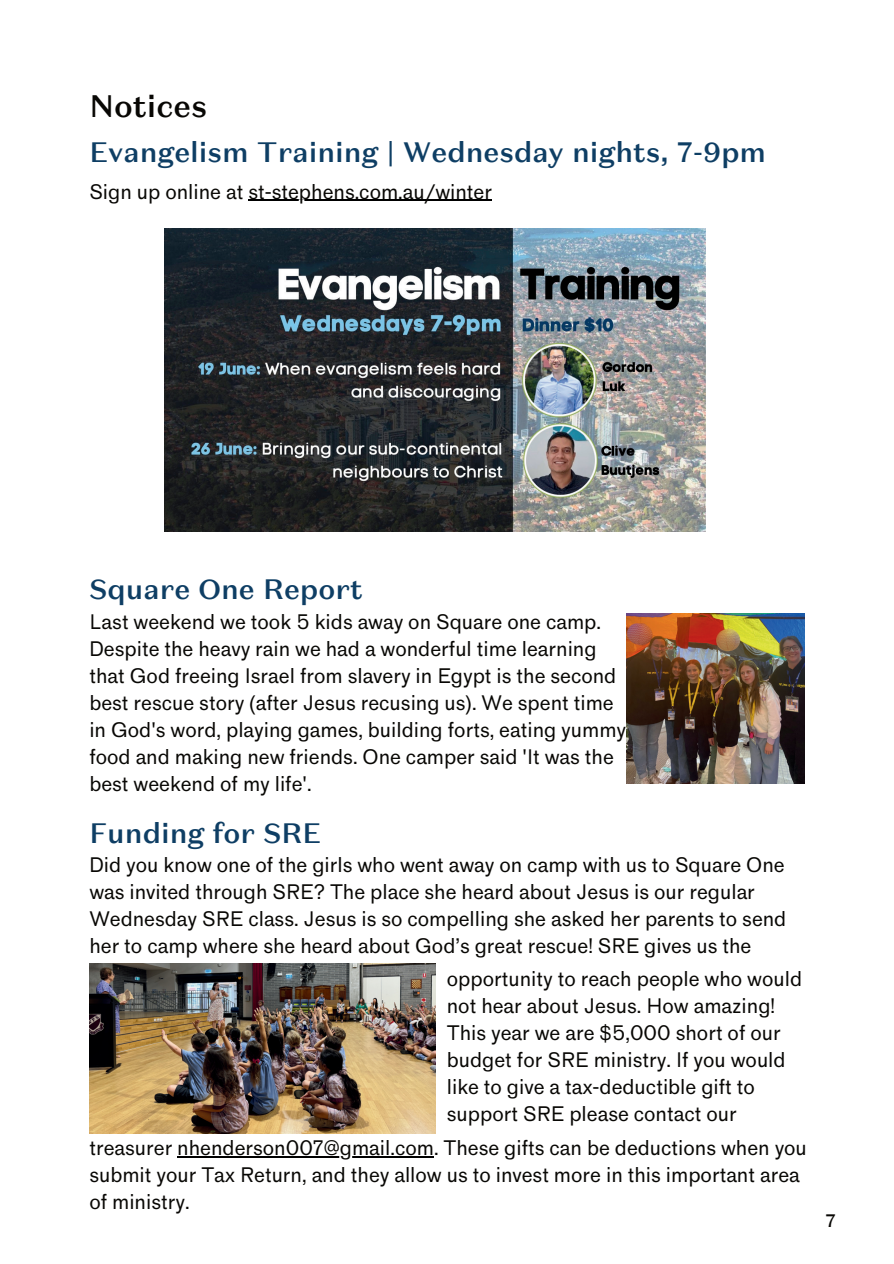
<style>
.page{position:relative;width:894px;height:1264px;background:#fff}
.page>*{position:absolute;margin:0;border:0;box-sizing:border-box;transform-origin:0 0}
.t1{font:500 30.9px "Domaine Sans Text";color:#080704}
.t2{font:500 27.9px "Domaine Sans Text";color:#0e3e64}
.t3{font:19.5px/27px "Standard";color:#080704}
.t4{font:500 18px "Domaine Sans Text";color:#080704}
</style>
<div class="page">
<img style="left:626px;top:613px;width:178px;height:170px">
<img style="left:165px;top:228px;width:540px;height:304px">
<img style="left:89px;top:963px;width:346px;height:170px">
<hr style="left:248px;top:200px;width:244px;height:1px;background:#000">
<hr style="left:177px;top:1155px;width:257px;height:2px;background:#000">
<h1 class="t1" style="left:89px;top:86px;width:119px">Notices</h1>
<h2 class="t2" style="left:89px;top:135px;width:678px">Evangelism Training | Wednesday nights, 7-9pm</h2>
<p class="t3" style="left:89px;top:178px;width:404px">Sign up online at st-stephens.com.au/winter</p>
<h2 class="t2" style="left:89px;top:571px;width:275px">Square One Report</h2>
<p class="t3" style="left:89px;top:608px;width:538px">Last weekend we took 5 kids away on Square one camp.<br>Despite the heavy rain we had a wonderful time learning that God freeing Israel from slavery in Egypt is the second best rescue story (after Jesus recusing us). We spent time in God's word, playing games, building forts, eating yummy food and making new friends. One camper said 'It was the best weekend of my life'.</p>
<h2 class="t2" style="left:89px;top:815px;width:233px">Funding for SRE</h2>
<p class="t3" style="left:89px;top:851px;width:698px">Did you know one of the girls who went away on camp with us to Square One was invited through SRE? The place she heard about Jesus is our regular Wednesday SRE class. Jesus is so compelling she asked her parents to send her to camp where she heard about God’s great rescue! SRE gives us the</p>
<p class="t3" style="left:446px;top:965px;width:356px">opportunity to reach people who would not hear about Jesus. How amazing!<br>This year we are $5,000 short of our budget for SRE ministry. If you would like to give a tax-deductible gift to support SRE please contact our</p>
<p class="t3" style="left:89px;top:1134px;width:718px">treasurer nhenderson007@gmail.com. These gifts can be deductions when you submit your Tax Return, and they allow us to invest more in this important area of ministry.</p>
<p class="t4" style="left:825px;top:1208px;width:11px">7</p>
</div>
